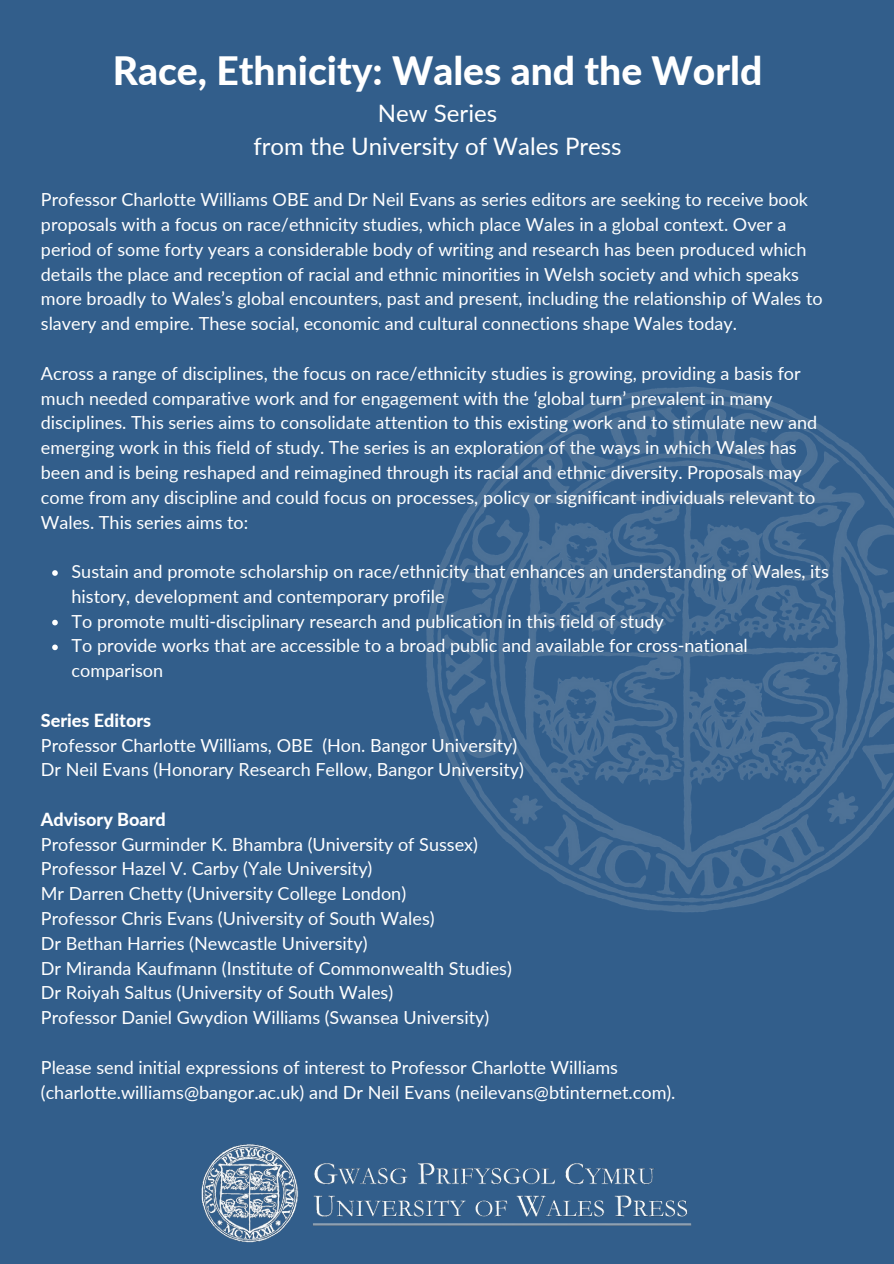
<style>
.page{position:relative;width:894px;height:1264px;background:#fff}
.page>*{position:absolute;margin:0;border:0;box-sizing:border-box;transform-origin:0 0}
.t1{font:800 39px "Lato";color:#fff}
.t2{font:24px "Lato";color:#fff}
.t3{font:18px/24.8px "Lato";color:#fff}
.t4{font:800 18px "Lato";color:#fff}
</style>
<div class="page">
<div style="left:0;top:0;width:893px;height:1263px;background:#325e8b"></div>
<img style="left:426px;top:387px;width:467px;height:525px">
<img style="left:201px;top:1144px;width:491px;height:99px">
<svg style="left:52px;top:570px;width:6px;height:6px"></svg>
<svg style="left:52px;top:619px;width:6px;height:6px"></svg>
<svg style="left:52px;top:644px;width:6px;height:6px"></svg>
<p class="t1" style="left:113px;top:46px;width:651px">Race, Ethnicity: Wales and the World</p>
<p class="t2" style="left:378px;top:98px;width:121px">New Series</p>
<p class="t2" style="left:253px;top:131px;width:369px">from the University of Wales Press</p>
<p class="t3" style="left:41px;top:187px;width:783px">Professor Charlotte Williams OBE and Dr Neil Evans as series editors are seeking to receive book proposals with a focus on race/ethnicity studies, which place Wales in a global context. Over a period of some forty years a considerable body of writing and research has been produced which details the place and reception of racial and ethnic minorities in Welsh society and which speaks more broadly to Wales’s global encounters, past and present, including the relationship of Wales to slavery and empire. These social, economic and cultural connections shape Wales today.</p>
<p class="t3" style="left:41px;top:360px;width:777px">Across a range of disciplines, the focus on race/ethnicity studies is growing, providing a basis for much needed comparative work and for engagement with the ‘global turn’ prevalent in many disciplines. This series aims to consolidate attention to this existing work and to stimulate new and emerging work in this field of study. The series is an exploration of the ways in which Wales has been and is being reshaped and reimagined through its racial and ethnic diversity. Proposals may come from any discipline and could focus on processes, policy or significant individuals relevant to Wales. This series aims to:</p>
<p class="t3" style="left:71px;top:558px;width:758px">Sustain and promote scholarship on race/ethnicity that enhances an understanding of Wales, its history, development and contemporary profile</p>
<p class="t3" style="left:71px;top:608px;width:593px">To promote multi-disciplinary research and publication in this field of study</p>
<p class="t3" style="left:71px;top:633px;width:677px">To provide works that are accessible to a broad public and available for cross-national comparison</p>
<p class="t4" style="left:41px;top:709px;width:112px">Series Editors</p>
<p class="t3" style="left:41px;top:732px;width:478px">Professor Charlotte Williams, OBE (Hon. Bangor University)</p>
<p class="t3" style="left:41px;top:757px;width:484px">Dr Neil Evans (Honorary Research Fellow, Bangor University)</p>
<p class="t4" style="left:41px;top:808px;width:126px">Advisory Board</p>
<p class="t3" style="left:41px;top:831px;width:438px">Professor Gurminder K. Bhambra (University of Sussex)</p>
<p class="t3" style="left:41px;top:856px;width:333px">Professor Hazel V. Carby (Yale University)</p>
<p class="t3" style="left:41px;top:880px;width:366px">Mr Darren Chetty (University College London)</p>
<p class="t3" style="left:41px;top:905px;width:395px">Professor Chris Evans (University of South Wales)</p>
<p class="t3" style="left:41px;top:930px;width:328px">Dr Bethan Harries (Newcastle University)</p>
<p class="t3" style="left:41px;top:955px;width:472px">Dr Miranda Kaufmann (Institute of Commonwealth Studies)</p>
<p class="t3" style="left:41px;top:980px;width:354px">Dr Roiyah Saltus (University of South Wales)</p>
<p class="t3" style="left:41px;top:1004px;width:449px">Professor Daniel Gwydion Williams (Swansea University)</p>
<p class="t3" style="left:41px;top:1054px;width:636px">Please send initial expressions of interest to Professor Charlotte Williams (charlotte.williams@bangor.ac.uk) and Dr Neil Evans (neilevans@btinternet.com).</p>
</div>
